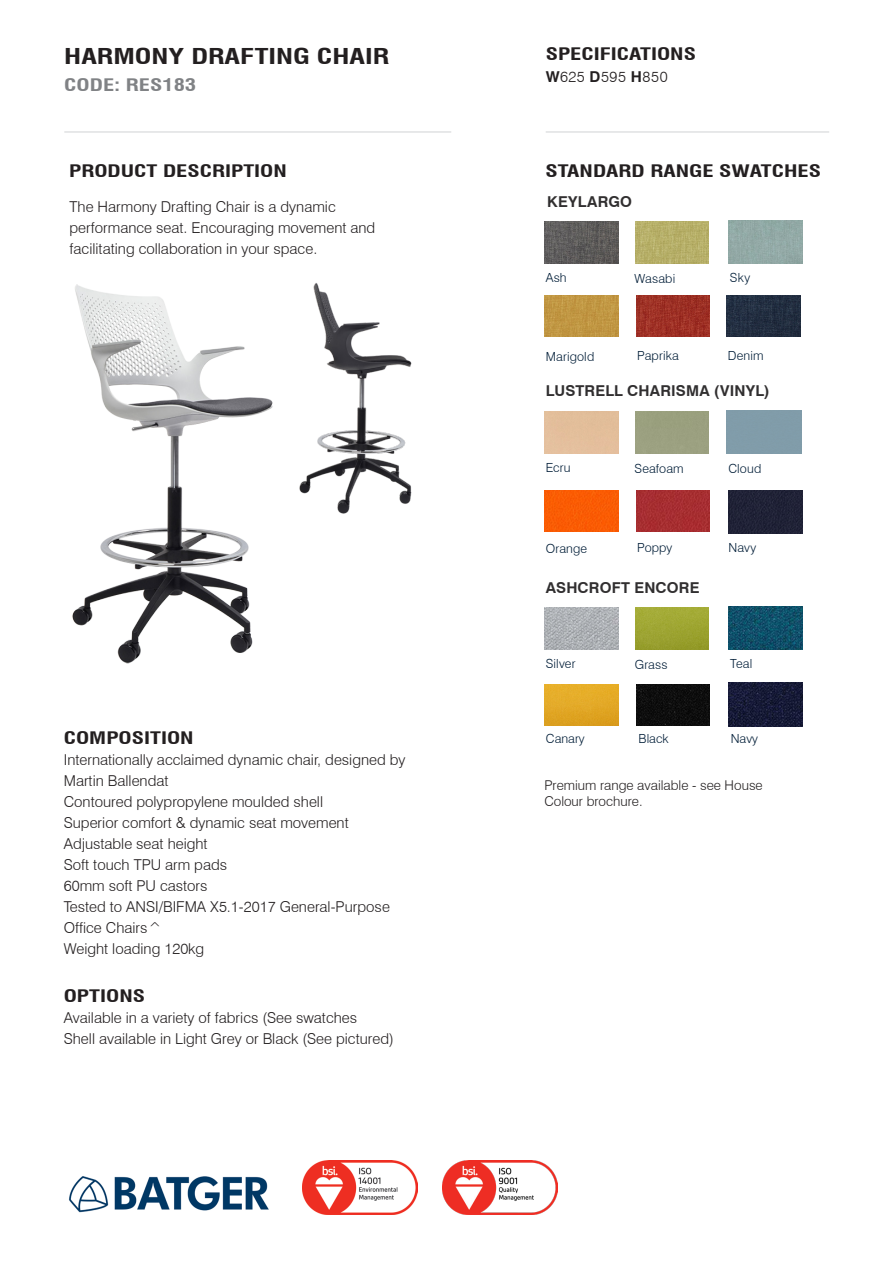
<style>
.page{position:relative;width:893px;height:1263px;background:#fff}
.page>*{position:absolute;margin:0;border:0;box-sizing:border-box;transform-origin:0 0}
.t1{font:700 condensed 21.3px "Swiss 721 BT";color:#231f20;scale:1.33 1}
.t2{font:700 condensed 16.8px "Swiss 721 BT";color:#231f20;scale:1.33 1}
.t3{font:700 condensed 16.8px "Swiss 721 BT";color:#808285;scale:1.33 1}
.Product_Code{font:300 15px/21px "Swiss 721 BT";color:#231f20}
.t4{font:700 15px "Swiss 721 BT";letter-spacing:.01em;color:#312f30}
.Product_Code-2{font:300 15px "Swiss 721 BT";letter-spacing:.04em;color:#231f20}
.t5{font:300 13.5px/16.2px "Swiss 721 BT";color:#231f20}
.t6{font:300 12.6px "Swiss 721 BT";letter-spacing:.01em;color:#001d37}
.s1{font-weight:700}
</style>
<div class="page">
<img style="left:69px;top:1176px;width:200px;height:37px">
<img style="left:303px;top:1161px;width:114px;height:53px">
<img style="left:443px;top:1161px;width:114px;height:53px">
<hr style="left:64px;top:132px;width:387px;height:1px;background:#d1d2d4">
<hr style="left:546px;top:132px;width:283px;height:1px;background:#d1d2d4">
<img style="left:299px;top:283px;width:113px;height:231px">
<img style="left:72px;top:284px;width:201px;height:380px">
<div style="left:728px;top:220px;width:75px;height:44px;background:#92a9a6"></div>
<img style="left:728px;top:606px;width:75px;height:43px">
<div style="left:728px;top:490px;width:75px;height:43px;background:#202236"></div>
<img style="left:728px;top:683px;width:75px;height:43px">
<img style="left:544px;top:222px;width:74px;height:42px">
<img style="left:544px;top:608px;width:74px;height:41px">
<img style="left:635px;top:222px;width:74px;height:42px">
<img style="left:636px;top:608px;width:73px;height:41px">
<img style="left:636px;top:295px;width:74px;height:42px">
<img style="left:727px;top:295px;width:73px;height:42px">
<div style="left:636px;top:490px;width:74px;height:41px;background:#a72e31"></div>
<div style="left:636px;top:684px;width:74px;height:42px;background:#0d0d0d"></div>
<img style="left:544px;top:295px;width:74px;height:41px">
<div style="left:544px;top:490px;width:74px;height:41px;background:#fa5c04"></div>
<img style="left:544px;top:684px;width:74px;height:41px">
<p class="t1" style="left:64px;top:44px;width:246px">HARMONY DRAFTING CHAIR</p>
<p class="t3" style="left:64px;top:75px;width:101px">CODE: RES183</p>
<p class="t2" style="left:69px;top:160px;width:165px">PRODUCT DESCRIPTION</p>
<p class="Product_Code" style="left:70px;top:196px;width:307px">The Harmony Drafting Chair is a dynamic performance seat. Encouraging movement and facilitating collaboration in your space.</p>
<p class="t2" style="left:64px;top:728px;width:99px">COMPOSITION</p>
<p class="Product_Code" style="left:64px;top:749px;width:343px">Internationally acclaimed dynamic chair, designed by<br>Martin Ballendat</p>
<p class="Product_Code" style="left:64px;top:791px;width:261px">Contoured polypropylene moulded shell</p>
<p class="Product_Code" style="left:64px;top:812px;width:286px">Superior comfort &amp; dynamic seat movement</p>
<p class="Product_Code" style="left:64px;top:833px;width:145px">Adjustable seat height</p>
<p class="Product_Code" style="left:64px;top:854px;width:165px">Soft touch TPU arm pads</p>
<p class="Product_Code" style="left:64px;top:875px;width:145px">60mm soft PU castors</p>
<p class="Product_Code" style="left:64px;top:896px;width:328px">Tested to ANSI/BIFMA X5.1-2017 General-Purpose<br>Office Chairs^</p>
<p class="Product_Code" style="left:64px;top:938px;width:142px">Weight loading 120kg</p>
<p class="t2" style="left:64px;top:985px;width:63px">OPTIONS</p>
<p class="Product_Code" style="left:64px;top:1006px;width:295px">Available in a variety of fabrics (See swatches</p>
<p class="Product_Code" style="left:64px;top:1027px;width:332px">Shell available in Light Grey or Black (See pictured)</p>
<p class="t2" style="left:546px;top:43px;width:115px">SPECIFICATIONS</p>
<p class="Product_Code-2" style="left:546px;top:68px;width:123px"><span class="s1">W</span>625 <span class="s1">D</span>595 <span class="s1">H</span>850</p>
<p class="t2" style="left:545px;top:160px;width:209px">STANDARD RANGE SWATCHES</p>
<p class="t4" style="left:547px;top:193px;width:86px">KEYLARGO</p>
<p class="t6" style="left:546px;top:269px;width:23px">Ash</p>
<p class="t6" style="left:635px;top:270px;width:42px">Wasabi</p>
<p class="t6" style="left:730px;top:270px;width:22px">Sky</p>
<p class="t6" style="left:546px;top:349px;width:50px">Marigold</p>
<p class="t6" style="left:637px;top:348px;width:43px">Paprika</p>
<p class="t6" style="left:728px;top:348px;width:37px">Denim</p>
<p class="t4" style="left:546px;top:382px;width:225px">LUSTRELL CHARISMA (VINYL)</p>
<p class="t6" style="left:546px;top:460px;width:26px">Ecru</p>
<p class="t6" style="left:635px;top:461px;width:51px">Seafoam</p>
<p class="t6" style="left:728px;top:461px;width:34px">Cloud</p>
<p class="t6" style="left:546px;top:541px;width:43px">Orange</p>
<p class="t6" style="left:637px;top:540px;width:37px">Poppy</p>
<p class="t6" style="left:728px;top:540px;width:30px">Navy</p>
<p class="t4" style="left:546px;top:578px;width:155px">ASHCROFT ENCORE</p>
<p class="t6" style="left:546px;top:655px;width:31px">Silver</p>
<p class="t6" style="left:635px;top:656px;width:34px">Grass</p>
<p class="t6" style="left:730px;top:656px;width:24px">Teal</p>
<p class="t6" style="left:546px;top:731px;width:40px">Canary</p>
<p class="t6" style="left:639px;top:731px;width:32px">Black</p>
<p class="t6" style="left:731px;top:731px;width:29px">Navy</p>
<p class="t5" style="left:544px;top:777px;width:220px">Premium range available - see House<br>Colour brochure.</p>
</div>
